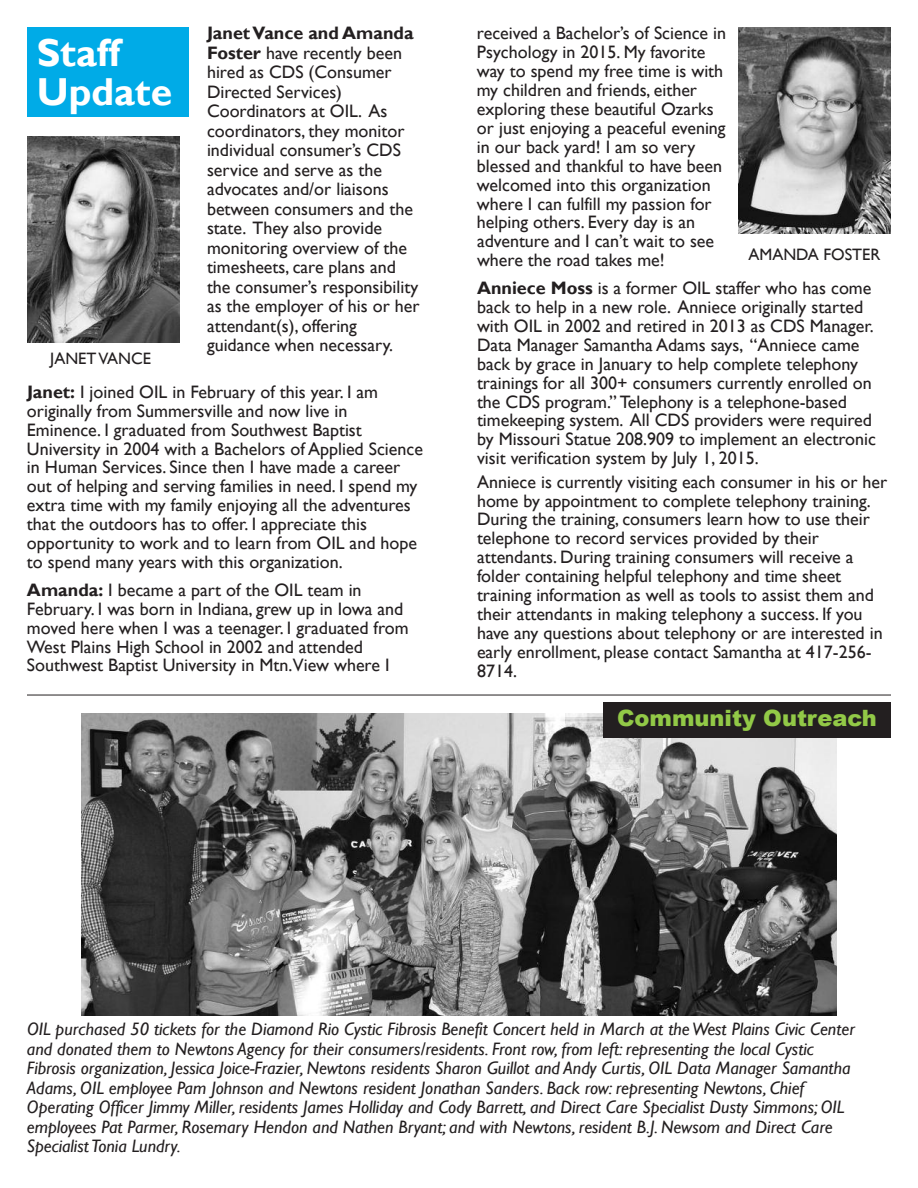
<style>
.page{position:relative;width:918px;height:1188px;background:#fff}
.page>*{position:absolute;margin:0;border:0;box-sizing:border-box;transform-origin:0 0}
.t1{font:700 39px/39px "Gill Sans";color:#fff}
.t2{font:900 22.5px "Arial";color:#92c947}
.t3{font:18px/18.9px "Gill Sans";color:#231f20}
.t4{font:italic 18px/19.5px "Gill Sans";color:#231f20}
.t5{font:16.5px "Gill Sans";color:#231f20}
.s1{font-weight:700}
</style>
<div class="page">
<img style="left:27px;top:136px;width:153px;height:206px">
<div style="left:27px;top:27px;width:162px;height:90px;background:#00abe7"></div>
<img style="left:738px;top:27px;width:153px;height:207px">
<img style="left:81px;top:714px;width:756px;height:302px">
<div style="left:603px;top:702px;width:288px;height:36px;background:#231f20"></div>
<hr style="left:27px;top:695px;width:864px;height:1px;background:#231f20">
<h1 class="t1" style="left:37px;top:33px;width:137px">Staff<br>Update</h1>
<p class="t3" style="left:207px;top:23px;width:214px;line-height:19.5px"><span class="s1">JanetVance and Amanda<br>Foster</span> have recently been hired as CDS (Consumer<br>Directed Services)<br>Coordinators at OIL. As coordinators, they monitor individual consumer’s CDS service and serve as the advocates and/or liaisons between consumers and the state. They also provide monitoring overview of the timesheets, care plans and the consumer’s responsibility as the employer of his or her attendant(s), offering guidance when necessary.</p>
<p class="t5" style="left:50px;top:349px;width:102px">JANETVANCE</p>
<p class="t3" style="left:27px;top:382px;width:398px"><span class="s1">Janet:</span> I joined OIL in February of this year. I am originally from Summersville and now live in Eminence. I graduated from Southwest Baptist University in 2004 with a Bachelors of Applied Science in Human Services. Since then I have made a career out of helping and serving families in need. I spend my extra time with my family enjoying all the adventures that the outdoors has to offer. I appreciate this opportunity to work and to learn from OIL and hope to spend many years with this organization.</p>
<p class="t3" style="left:27px;top:580px;width:383px"><span class="s1">Amanda:</span> I became a part of the OIL team in February. I was born in Indiana, grew up in Iowa and moved here when I was a teenager. I graduated from West Plains High School in 2002 and attended Southwest Baptist University in Mtn.View where I</p>
<p class="t3" style="left:477px;top:24px;width:251px">received a Bachelor’s of Science in<br>Psychology in 2015. My favorite way to spend my free time is with my children and friends, either exploring these beautiful Ozarks or just enjoying a peaceful evening in our back yard! I am so very blessed and thankful to have been welcomed into this organization where I can fulfill my passion for helping others. Every day is an adventure and I can’t wait to see where the road takes me!</p>
<p class="t3" style="left:477px;top:278px;width:401px"><span class="s1">Anniece Moss</span> is a former OIL staffer who has come back to help in a new role. Anniece originally started with OIL in 2002 and retired in 2013 as CDS Manager.<br>Data Manager Samantha Adams says, “Anniece came back by grace in January to help complete telephony trainings for all 300+ consumers currently enrolled on the CDS program.” Telephony is a telephone-based timekeeping system. All CDS providers were required by Missouri Statue 208.909 to implement an electronic visit verification system by July 1, 2015.</p>
<p class="t3" style="left:477px;top:472px;width:412px">Anniece is currently visiting each consumer in his or her home by appointment to complete telephony training.<br>During the training, consumers learn how to use their telephone to record services provided by their attendants. During training consumers will receive a folder containing helpful telephony and time sheet training information as well as tools to assist them and their attendants in making telephony a success. If you have any questions about telephony or are interested in early enrollment, please contact Samantha at 417-256- 8714.</p>
<p class="t5" style="left:749px;top:245px;width:133px">AMANDA FOSTER</p>
<p class="t2" style="left:617px;top:701px;width:261px">Community Outreach</p>
<p class="t4" style="left:27px;top:1019px;width:830px">OIL purchased 50 tickets for the Diamond Rio Cystic Fibrosis Benefit Concert held in March at theWest Plains Civic Center and donated them to Newtons Agency for their consumers/residents. Front row, from left: representing the local Cystic Fibrosis organization, Jessica Joice-Frazier, Newtons residents Sharon Guillot and Andy Curtis, OIL Data Manager Samantha Adams, OIL employee Pam Johnson and Newtons resident Jonathan Sanders. Back row: representing Newtons, Chief Operating Officer Jimmy Miller, residents James Holliday and Cody Barrett, and Direct Care Specialist Dusty Simmons; OIL employees Pat Parmer, Rosemary Hendon and Nathen Bryant; and with Newtons, resident B.J. Newsom and Direct Care Specialist Tonia Lundry.</p>
</div>
